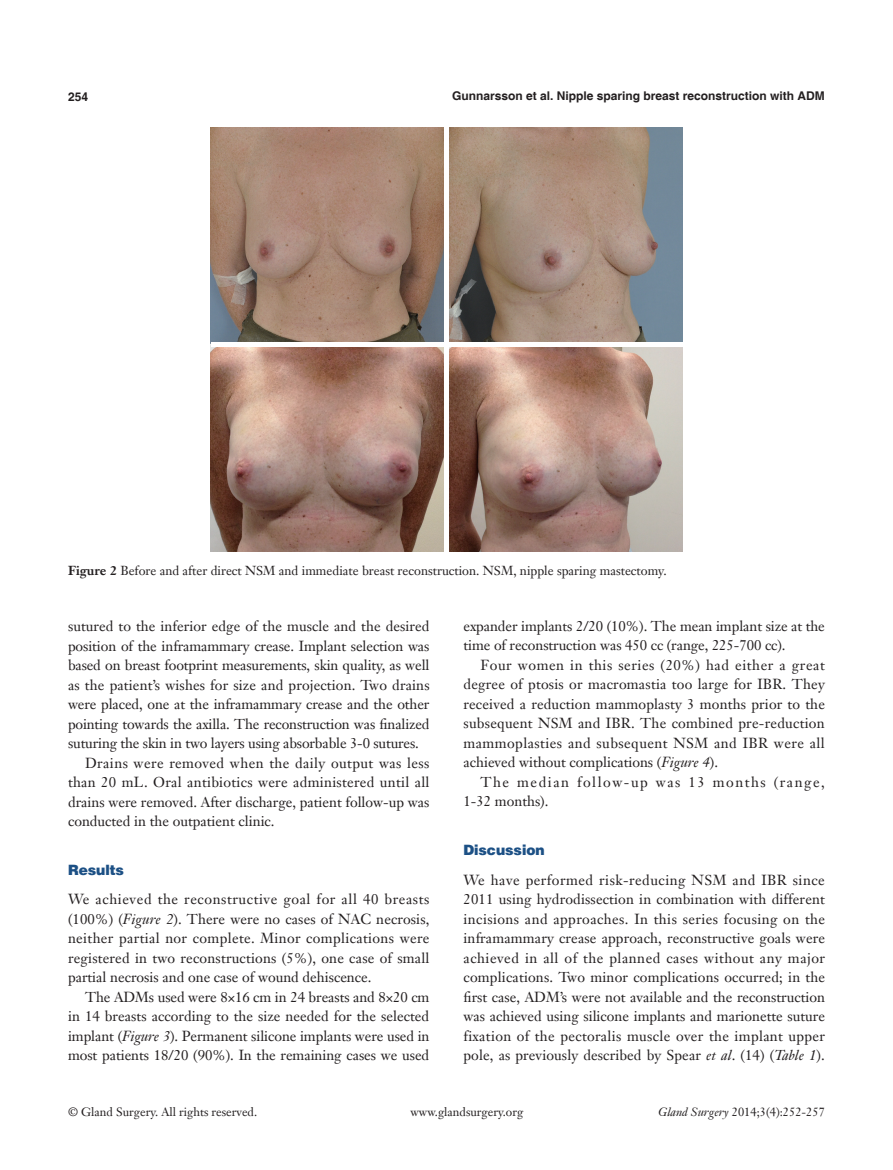
<style>
.page{position:relative;width:893px;height:1170px;background:#fff}
.page>*{position:absolute;margin:0;border:0;box-sizing:border-box;transform-origin:0 0}
.t1{font:14.25px/19.5px "Janson Text LT";color:#231f20;text-align:justify}
.t2{font:14.25px "Janson Text LT";letter-spacing:.02em;color:#231f20}
.t3{font:14.25px/19.5px "Janson Text LT";letter-spacing:.105em;color:#231f20}
.t4{font:14.25px "Janson Text LT";letter-spacing:.03em;color:#231f20}
.t5{font:900 14.25px "Helvetica";color:#1c5085}
.t6{font:12.75px "Janson Text LT";color:#231f20}
.t7{font:12px "Janson Text LT";color:#231f20}
.t8{font:700 12px "Helvetica";color:#231f20}
.s1{font-weight:700}
.s2{font-style:italic}
</style>
<div class="page">
<img style="left:211px;top:128px;width:471px;height:423px">
<div style="left:211px;top:342px;width:471px;height:5px;background:#fff"></div>
<div style="left:444px;top:128px;width:5px;height:423px;background:#fff"></div>
<p class="t8" style="left:68px;top:89px;width:22px">254</p>
<p class="t8" style="left:452px;top:88px;width:374px">Gunnarsson et al. Nipple sparing breast reconstruction with ADM</p>
<p class="t6" style="left:68px;top:562px;width:600px"><span class="s1">Figure 2</span> Before and after direct NSM and immediate breast reconstruction. NSM, nipple sparing mastectomy.</p>
<p class="t1" style="left:68px;top:616px;width:363px">sutured to the inferior edge of the muscle and the desired</p>
<p class="t1" style="left:68px;top:635px;width:363px">position of the inframammary crease. Implant selection was</p>
<p class="t1" style="left:68px;top:655px;width:363px">based on breast footprint measurements, skin quality, as well</p>
<p class="t1" style="left:68px;top:674px;width:363px">as the patient’s wishes for size and projection. Two drains</p>
<p class="t1" style="left:68px;top:694px;width:363px">were placed, one at the inframammary crease and the other</p>
<p class="t1" style="left:68px;top:713px;width:363px">pointing towards the axilla. The reconstruction was finalized</p>
<p class="t1" style="left:68px;top:733px;width:352px">suturing the skin in two layers using absorbable 3-0 sutures.</p>
<p class="t4" style="left:85px;top:753px;width:346px">Drains were removed when the daily output was less</p>
<p class="t2" style="left:68px;top:773px;width:363px">than 20 mL. Oral antibiotics were administered until all</p>
<p class="t1" style="left:68px;top:791px;width:363px">drains were removed. After discharge, patient follow-up was</p>
<p class="t1" style="left:68px;top:811px;width:208px">conducted in the outpatient clinic.</p>
<p class="t5" style="left:68px;top:860px;width:58px">Results</p>
<p class="t1" style="left:68px;top:889px;width:363px">We achieved the reconstructive goal for all 40 breasts (100%) (<span class="s2">Figure 2</span>). There were no cases of NAC necrosis, neither partial nor complete. Minor complications were registered in two reconstructions (5%), one case of small partial necrosis and one case of wound dehiscence.</p>
<p class="t1" style="left:68px;top:986px;width:363px;text-indent:17px">The ADMs used were 8×16 cm in 24 breasts and 8×20 cm in 14 breasts according to the size needed for the selected implant (<span class="s2">Figure 3</span>). Permanent silicone implants were used in most patients 18/20 (90%). In the remaining cases we used</p>
<p class="t1" style="left:463px;top:616px;width:363px">expander implants 2/20 (10%). The mean implant size at the time of reconstruction was 450 cc (range, 225-700 cc).</p>
<p class="t1" style="left:463px;top:655px;width:363px;text-indent:17px">Four women in this series (20%) had either a great degree of ptosis or macromastia too large for IBR. They received a reduction mammoplasty 3 months prior to the subsequent NSM and IBR. The combined pre-reduction mammoplasties and subsequent NSM and IBR were all achieved without complications (<span class="s2">Figure 4</span>).</p>
<p class="t3" style="left:463px;top:772px;width:363px;text-indent:17px">The median follow-up was 13 months (range,<br>1-32 months).</p>
<p class="t5" style="left:463px;top:841px;width:83px">Discussion</p>
<p class="t1" style="left:463px;top:869px;width:363px">We have performed risk-reducing NSM and IBR since 2011 using hydrodissection in combination with different incisions and approaches. In this series focusing on the inframammary crease approach, reconstructive goals were achieved in all of the planned cases without any major complications. Two minor complications occurred; in the first case, ADM’s were not available and the reconstruction was achieved using silicone implants and marionette suture fixation of the pectoralis muscle over the implant upper pole, as previously described by Spear <span class="s2">et al</span>. (14) (<span class="s2">Table 1</span>).</p>
<p class="t7" style="left:68px;top:1104px;width:191px">© Gland Surgery. All rights reserved.</p>
<p class="t7" style="left:410px;top:1104px;width:114px">www.glandsurgery.org</p>
<p class="t7" style="left:658px;top:1104px;width:168px"><span class="s2">Gland Surgery</span> 2014;3(4):252-257</p>
</div>
